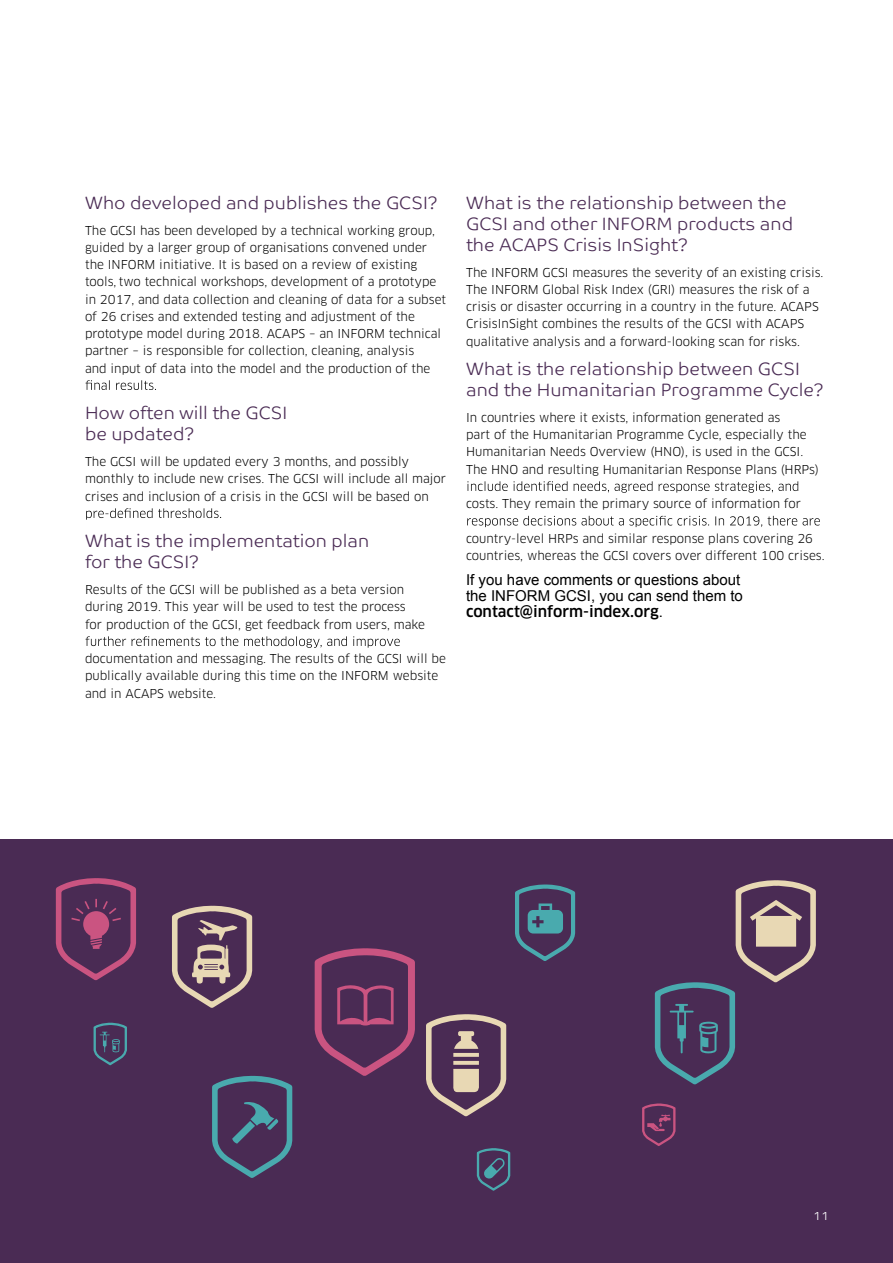
<style>
.page{position:relative;width:893px;height:1263px;background:#fff}
.page>*{position:absolute;margin:0;border:0;box-sizing:border-box;transform-origin:0 0}
.t1{font:300 18px/21px "Co Text";color:#4a2b54}
.t2{font:15px/16.2px "Arial";color:#000}
.t3{font:500 15px "Clan OT";color:#000}
.t4{font:12px/17.2px "Clan OT";color:#000}
.t5{font:300 12px "Co Text";color:#fff}
.s1{font-family:"Arial";font-weight:400}
</style>
<div class="page">
<div style="left:0;top:840px;width:893px;height:423px;background:#4a2b54"></div>
<svg style="left:86px;top:380px;width:70px;height:10px"></svg>
<svg style="left:86px;top:508px;width:135px;height:12px"></svg>
<svg style="left:86px;top:636px;width:314px;height:12px"></svg>
<svg style="left:467px;top:481px;width:331px;height:12px"></svg>
<svg style="left:467px;top:516px;width:353px;height:11px"></svg>
<svg style="left:94px;top:1022px;width:33px;height:43px"></svg>
<svg style="left:426px;top:1014px;width:80px;height:102px"></svg>
<svg style="left:477px;top:1148px;width:33px;height:43px"></svg>
<svg style="left:315px;top:948px;width:100px;height:128px"></svg>
<svg style="left:642px;top:1103px;width:33px;height:43px"></svg>
<svg style="left:56px;top:878px;width:80px;height:102px"></svg>
<svg style="left:655px;top:880px;width:161px;height:204px"></svg>
<svg style="left:172px;top:905px;width:80px;height:103px"></svg>
<svg style="left:515px;top:884px;width:60px;height:77px"></svg>
<svg style="left:212px;top:1075px;width:80px;height:103px"></svg>
<h1 class="t1" style="left:85px;top:192px;width:354px">Who developed and publishes the GCSI?</h1>
<p class="t4" style="left:85px;top:222px;width:363px">The GCSI has been developed by a technical working group, guided by a larger group of organisations convened under the INFORM initiative. It is based on a review of existing tools, two technical workshops, development of a prototype in 2017, and data collection and cleaning of data for a subset of 26 crises and extended testing and adjustment of the prototype model during 2018. ACAPS – an INFORM technical partner – is responsible for collection, cleaning, analysis<br>and input of data into the model and the production of the</p>
<h1 class="t1" style="left:85px;top:403px;width:204px">How often will the GCSI be updated?</h1>
<p class="t4" style="left:85px;top:453px;width:363px">The GCSI will be updated every 3 months, and possibly monthly to include new crises. The GCSI will include all major crises and inclusion of a crisis in the GCSI will be based on</p>
<h1 class="t1" style="left:85px;top:531px;width:286px">What is the implementation plan for the GCSI?</h1>
<p class="t4" style="left:85px;top:581px;width:342px">Results of the GCSI will be published as a beta version during 2019. This year will be used to test the process for production of the GCSI, get feedback from users, make</p>
<p class="t4" style="left:85px;top:650px;width:362px">documentation and messaging. The results of the GCSI will be publically available during this time on the INFORM website and in ACAPS website.</p>
<h1 class="t1" style="left:466px;top:192px;width:328px">What is the relationship between the<br>GCSI and other INFORM products and the ACAPS Crisis InSight?</h1>
<p class="t4" style="left:466px;top:264px;width:359px">The INFORM GCSI measures the severity of an existing crisis.<br>The INFORM Global Risk Index (GRI) measures the risk of a crisis or disaster occurring in a country in the future. ACAPS CrisisInSight combines the results of the GCSI with ACAPS qualitative analysis and a forward-looking scan for risks.</p>
<h1 class="t1" style="left:466px;top:358px;width:359px">What is the relationship between GCSI and the Humanitarian Programme Cycle?</h1>
<p class="t4" style="left:466px;top:409px;width:354px">In countries where it exists, information generated as<br>part of the Humanitarian Programme Cycle, especially the Humanitarian Needs Overview (HNO), is used in the GCSI.<br>The HNO and resulting Humanitarian Response Plans (HRPs)</p>
<p class="t4" style="left:466px;top:495px;width:336px">costs. They remain the primary source of information for</p>
<p class="t4" style="left:466px;top:530px;width:360px">country-level HRPs and similar response plans covering 26 countries, whereas the GCSI covers over different 100 crises.</p>
<p class="t2" style="left:466px;top:571px;width:278px">If you have comments or questions about the INFORM GCSI, you can send them to</p>
<p class="t3" style="left:466px;top:603px;width:198px">contact@inform-index.org<span class="s1">.</span></p>
<p class="t5" style="left:813px;top:1208px;width:17px">11</p>
</div>
